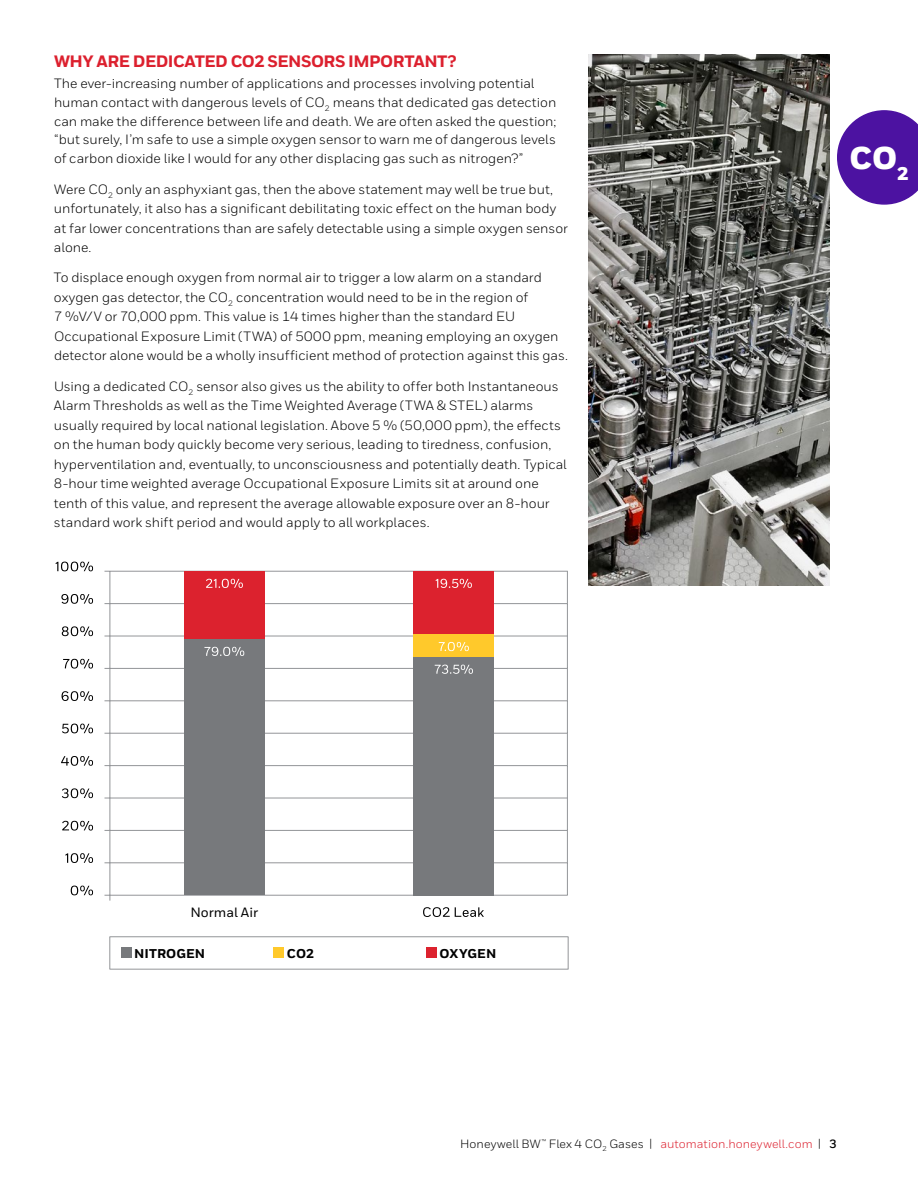
<style>
.page{position:relative;width:918px;height:1188px;background:#fff}
.page>*{position:absolute;margin:0;border:0;box-sizing:border-box;transform-origin:0 0}
.t1{font:900 31.5px "Honeywell Sans";color:#fff}
.t2{font:800 16.5px "Honeywell Sans";letter-spacing:-.03em;color:#dc202e}
.t3{font:13.5px/19.5px "Honeywell Sans";color:#000}
.t4{font:500 13.5px "Honeywell Sans";color:#010101}
.t5{font:800 12.75px "Honeywell Sans";letter-spacing:.01em;color:#010101}
.t6{font:12px "Honeywell Sans";letter-spacing:.005em;color:#000}
.s1{color:#dc202e}
.s2{font-weight:700}
</style>
<div class="page">
<hr style="left:109px;top:936px;width:154px;height:1px;background:#939598">
<hr style="left:109px;top:937px;width:1px;height:32px;background:#939598">
<hr style="left:263px;top:936px;width:152px;height:1px;background:#939598">
<hr style="left:415px;top:936px;width:154px;height:1px;background:#939598">
<hr style="left:568px;top:937px;width:1px;height:32px;background:#939598">
<hr style="left:109px;top:969px;width:154px;height:1px;background:#939598">
<hr style="left:263px;top:969px;width:152px;height:1px;background:#939598">
<hr style="left:415px;top:969px;width:154px;height:1px;background:#939598">
<div style="left:121px;top:948px;width:10px;height:10px;background:#77797c"></div>
<div style="left:273px;top:948px;width:11px;height:10px;background:#ffc92b"></div>
<div style="left:426px;top:948px;width:11px;height:10px;background:#dc222e"></div>
<hr style="left:110px;top:572px;width:1px;height:31px;background:#939598">
<hr style="left:110px;top:604px;width:1px;height:32px;background:#939598">
<hr style="left:110px;top:636px;width:1px;height:32px;background:#939598">
<hr style="left:110px;top:669px;width:1px;height:31px;background:#939598">
<hr style="left:110px;top:701px;width:1px;height:32px;background:#939598">
<hr style="left:110px;top:734px;width:1px;height:31px;background:#939598">
<hr style="left:110px;top:766px;width:1px;height:32px;background:#939598">
<hr style="left:110px;top:798px;width:1px;height:32px;background:#939598">
<hr style="left:110px;top:831px;width:1px;height:31px;background:#939598">
<hr style="left:110px;top:863px;width:1px;height:32px;background:#939598">
<svg style="left:104px;top:895px;width:7px;height:6px"></svg>
<hr style="left:110px;top:571px;width:229px;height:1px;background:#939598">
<hr style="left:339px;top:571px;width:229px;height:1px;background:#939598">
<hr style="left:567px;top:572px;width:1px;height:31px;background:#939598">
<hr style="left:110px;top:603px;width:229px;height:1px;background:#939598">
<hr style="left:339px;top:603px;width:229px;height:1px;background:#939598">
<hr style="left:567px;top:604px;width:1px;height:32px;background:#939598">
<hr style="left:110px;top:636px;width:229px;height:1px;background:#939598">
<hr style="left:339px;top:636px;width:229px;height:1px;background:#939598">
<hr style="left:567px;top:636px;width:1px;height:32px;background:#939598">
<hr style="left:110px;top:668px;width:229px;height:1px;background:#939598">
<hr style="left:339px;top:668px;width:229px;height:1px;background:#939598">
<hr style="left:567px;top:669px;width:1px;height:31px;background:#939598">
<hr style="left:110px;top:700px;width:229px;height:1px;background:#939598">
<hr style="left:339px;top:700px;width:229px;height:1px;background:#939598">
<hr style="left:567px;top:701px;width:1px;height:32px;background:#939598">
<hr style="left:110px;top:733px;width:229px;height:1px;background:#939598">
<hr style="left:339px;top:733px;width:229px;height:1px;background:#939598">
<hr style="left:567px;top:734px;width:1px;height:31px;background:#939598">
<hr style="left:110px;top:765px;width:229px;height:1px;background:#939598">
<hr style="left:339px;top:765px;width:229px;height:1px;background:#939598">
<hr style="left:567px;top:766px;width:1px;height:32px;background:#939598">
<hr style="left:110px;top:798px;width:229px;height:1px;background:#939598">
<hr style="left:339px;top:798px;width:229px;height:1px;background:#939598">
<hr style="left:567px;top:798px;width:1px;height:32px;background:#939598">
<hr style="left:110px;top:830px;width:229px;height:1px;background:#939598">
<hr style="left:339px;top:830px;width:229px;height:1px;background:#939598">
<hr style="left:567px;top:831px;width:1px;height:31px;background:#939598">
<hr style="left:110px;top:862px;width:229px;height:1px;background:#939598">
<hr style="left:339px;top:862px;width:229px;height:1px;background:#939598">
<hr style="left:567px;top:863px;width:1px;height:32px;background:#939598">
<hr style="left:110px;top:895px;width:229px;height:1px;background:#939598">
<hr style="left:339px;top:895px;width:229px;height:1px;background:#939598">
<svg style="left:55px;top:562px;width:38px;height:9px"></svg>
<svg style="left:61px;top:594px;width:32px;height:10px"></svg>
<svg style="left:62px;top:626px;width:31px;height:10px"></svg>
<svg style="left:63px;top:659px;width:30px;height:10px"></svg>
<svg style="left:62px;top:691px;width:31px;height:10px"></svg>
<svg style="left:62px;top:724px;width:31px;height:9px"></svg>
<svg style="left:61px;top:756px;width:32px;height:10px"></svg>
<svg style="left:62px;top:788px;width:31px;height:10px"></svg>
<svg style="left:62px;top:821px;width:31px;height:10px"></svg>
<svg style="left:65px;top:853px;width:28px;height:10px"></svg>
<svg style="left:71px;top:886px;width:22px;height:9px"></svg>
<svg style="left:423px;top:907px;width:61px;height:10px"></svg>
<div style="left:184px;top:571px;width:81px;height:68px;background:#dc222e"></div>
<svg style="left:206px;top:579px;width:37px;height:9px"></svg>
<div style="left:184px;top:639px;width:81px;height:256px;background:#77797c"></div>
<svg style="left:204px;top:647px;width:40px;height:9px"></svg>
<div style="left:413px;top:571px;width:81px;height:63px;background:#dc222e"></div>
<svg style="left:435px;top:579px;width:37px;height:9px"></svg>
<div style="left:413px;top:634px;width:81px;height:23px;background:#ffc92b"></div>
<svg style="left:439px;top:642px;width:30px;height:9px"></svg>
<div style="left:413px;top:657px;width:81px;height:238px;background:#77797c"></div>
<svg style="left:435px;top:665px;width:38px;height:9px"></svg>
<img style="left:588px;top:54px;width:241px;height:532px">
<svg style="left:837px;top:110px;width:81px;height:95px"></svg>
<p class="t2" style="left:54px;top:51px;width:404px">WHY ARE DEDICATED CO2 SENSORS IMPORTANT?</p>
<p class="t3" style="left:54px;top:74px;width:504px;line-height:18.8px">The ever-increasing number of applications and processes involving potential human contact with dangerous levels of CO<sub>2</sub> means that dedicated gas detection can make the difference between life and death. We are often asked the question; “but surely, I’m safe to use a simple oxygen sensor to warn me of dangerous levels of carbon dioxide like I would for any other displacing gas such as nitrogen?”</p>
<p class="t3" style="left:54px;top:179px;width:515px">Were CO<sub>2</sub> only an asphyxiant gas, then the above statement may well be true but, unfortunately, it also has a significant debilitating toxic effect on the human body at far lower concentrations than are safely detectable using a simple oxygen sensor alone.</p>
<p class="t3" style="left:54px;top:268px;width:516px">To displace enough oxygen from normal air to trigger a low alarm on a standard oxygen gas detector, the CO<sub>2</sub> concentration would need to be in the region of<br>7 %V/V or 70,000 ppm. This value is 14 times higher than the standard EU Occupational Exposure Limit (TWA) of 5000 ppm, meaning employing an oxygen detector alone would be a wholly insufficient method of protection against this gas.</p>
<p class="t3" style="left:54px;top:376px;width:514px">Using a dedicated CO<sub>2</sub> sensor also gives us the ability to offer both Instantaneous Alarm Thresholds as well as the Time Weighted Average (TWA &amp; STEL) alarms usually required by local national legislation. Above 5 % (50,000 ppm), the effects on the human body quickly become very serious, leading to tiredness, confusion, hyperventilation and, eventually, to unconsciousness and potentially death. Typical 8-hour time weighted average Occupational Exposure Limits sit at around one tenth of this value, and represent the average allowable exposure over an 8-hour standard work shift period and would apply to all workplaces.</p>
<h1 class="t1" style="left:850px;top:139px;width:61px">CO<sub>2</sub></h1>
<p class="t4" style="left:190px;top:904px;width:69px">Normal Air</p>
<p class="t5" style="left:134px;top:946px;width:72px">NITROGEN</p>
<p class="t5" style="left:287px;top:946px;width:29px">CO2</p>
<p class="t5" style="left:440px;top:946px;width:58px">OXYGEN</p>
<p class="t6" style="left:460px;top:1136px;width:378px">Honeywell BW<sup>™</sup> Flex 4 CO<sub>2</sub> Gases | <span class="s1">automation.honeywell.com</span> | <span class="s2">3</span></p>
</div>
